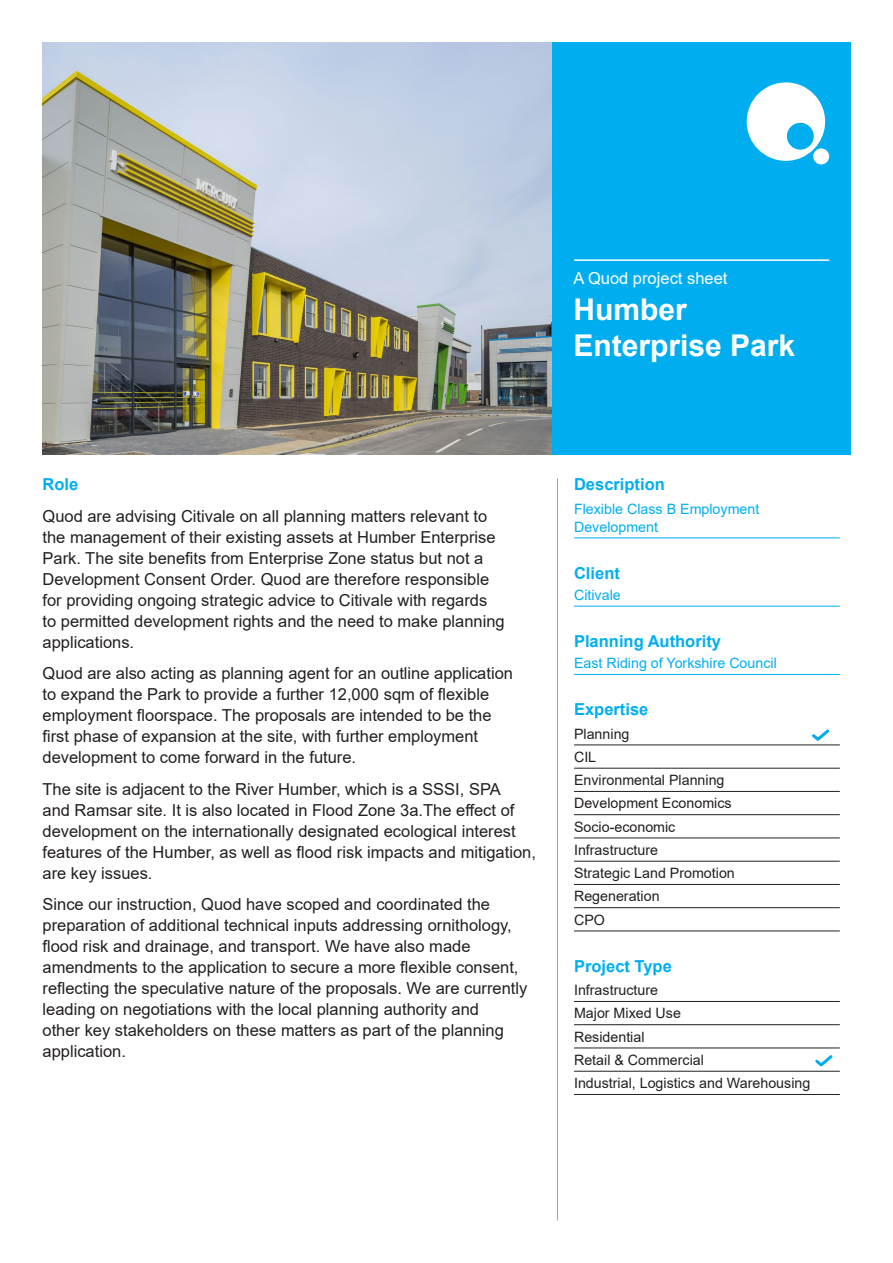
<style>
.page{position:relative;width:893px;height:1263px;background:#fff}
.page>*{position:absolute;margin:0;border:0;box-sizing:border-box;transform-origin:0 0}
.Titles{font:700 30px/36px "Arial";color:#fff}
.Body_Copy{font:16.5px/21px "Arial";color:#231f20}
.t1{font:700 16.5px "Arial";color:#00aeef}
.Titles-2{font:16.5px "Arial";color:#fff}
.t2{font:14.25px "Arial";color:#231f20}
.t3{font:14.25px/18px "Arial";color:#00aeef}
</style>
<div class="page">
<div style="left:551px;top:43px;width:299px;height:412px;background:#00aeef"></div>
<svg style="left:747px;top:82px;width:78px;height:79px"></svg>
<div style="left:813px;top:148px;width:16px;height:16px;background:#fff;border-radius:50%"></div>
<hr style="left:574px;top:259px;width:255px;height:2px;background:#fff">
<img style="left:43px;top:43px;width:508px;height:412px">
<hr style="left:557px;top:478px;width:1px;height:742px;background:#a1a1a5">
<hr style="left:574px;top:538px;width:266px;height:1px;background:#00aeef">
<hr style="left:574px;top:606px;width:266px;height:1px;background:#00aeef">
<hr style="left:574px;top:674px;width:266px;height:1px;background:#00aeef">
<hr style="left:574px;top:745px;width:266px;height:1px;background:#231f20">
<hr style="left:574px;top:768px;width:266px;height:1px;background:#231f20">
<hr style="left:574px;top:791px;width:266px;height:1px;background:#231f20">
<hr style="left:574px;top:814px;width:266px;height:1px;background:#231f20">
<hr style="left:574px;top:838px;width:266px;height:1px;background:#231f20">
<hr style="left:574px;top:861px;width:266px;height:1px;background:#231f20">
<hr style="left:574px;top:884px;width:266px;height:1px;background:#231f20">
<hr style="left:574px;top:907px;width:266px;height:1px;background:#231f20">
<hr style="left:574px;top:931px;width:266px;height:1px;background:#231f20">
<hr style="left:574px;top:1001px;width:266px;height:1px;background:#231f20">
<hr style="left:574px;top:1024px;width:266px;height:1px;background:#231f20">
<hr style="left:574px;top:1048px;width:266px;height:1px;background:#231f20">
<hr style="left:574px;top:1071px;width:266px;height:1px;background:#231f20">
<hr style="left:574px;top:1094px;width:266px;height:1px;background:#231f20">
<svg style="left:812px;top:729px;width:18px;height:12px"></svg>
<svg style="left:815px;top:1055px;width:18px;height:12px"></svg>
<p class="Titles-2" style="left:573px;top:267px;width:156px">A Quod project sheet</p>
<p class="Titles" style="left:573px;top:292px;width:223px">Humber<br>Enterprise Park</p>
<p class="t1" style="left:43px;top:473px;width:37px">Role</p>
<p class="Body_Copy" style="left:43px;top:505px;width:464px">Quod are advising Citivale on all planning matters relevant to the management of their existing assets at Humber Enterprise Park. The site benefits from Enterprise Zone status but not a Development Consent Order. Quod are therefore responsible for providing ongoing strategic advice to Citivale with regards to permitted development rights and the need to make planning applications.</p>
<p class="Body_Copy" style="left:43px;top:663px;width:472px">Quod are also acting as planning agent for an outline application to expand the Park to provide a further 12,000 sqm of flexible employment floorspace. The proposals are intended to be the first phase of expansion at the site, with further employment development to come forward in the future.</p>
<p class="Body_Copy" style="left:43px;top:778px;width:495px">The site is adjacent to the River Humber, which is a SSSI, SPA<br>and Ramsar site. It is also located in Flood Zone 3a.The effect of development on the internationally designated ecological interest features of the Humber, as well as flood risk impacts and mitigation, are key issues.</p>
<p class="Body_Copy" style="left:43px;top:894px;width:486px">Since our instruction, Quod have scoped and coordinated the preparation of additional technical inputs addressing ornithology, flood risk and drainage, and transport. We have also made amendments to the application to secure a more flexible consent, reflecting the speculative nature of the proposals. We are currently leading on negotiations with the local planning authority and<br>other key stakeholders on these matters as part of the planning application.</p>
<p class="t1" style="left:574px;top:473px;width:92px">Description</p>
<p class="t3" style="left:574px;top:500px;width:187px">Flexible Class B Employment<br>Development</p>
<p class="t1" style="left:574px;top:561px;width:47px">Client</p>
<p class="t3" style="left:574px;top:586px;width:48px">Citivale</p>
<p class="t1" style="left:574px;top:630px;width:148px">Planning Authority</p>
<p class="t3" style="left:574px;top:654px;width:204px">East Riding of Yorkshire Council</p>
<p class="t1" style="left:574px;top:698px;width:76px">Expertise</p>
<p class="t2" style="left:574px;top:724px;width:57px">Planning</p>
<p class="t2" style="left:574px;top:747px;width:24px">CIL</p>
<p class="t2" style="left:574px;top:770px;width:152px">Environmental Planning</p>
<p class="t2" style="left:574px;top:794px;width:159px">Development Economics</p>
<p class="t2" style="left:574px;top:817px;width:103px">Socio-economic</p>
<p class="t2" style="left:574px;top:840px;width:85px">Infrastructure</p>
<p class="t2" style="left:574px;top:863px;width:162px">Strategic Land Promotion</p>
<p class="t2" style="left:574px;top:887px;width:87px">Regeneration</p>
<p class="t2" style="left:574px;top:910px;width:32px">CPO</p>
<p class="t1" style="left:574px;top:954px;width:99px">Project Type</p>
<p class="t2" style="left:574px;top:980px;width:85px">Infrastructure</p>
<p class="t2" style="left:574px;top:1004px;width:108px">Major Mixed Use</p>
<p class="t2" style="left:574px;top:1027px;width:72px">Residential</p>
<p class="t2" style="left:574px;top:1050px;width:131px">Retail &amp; Commercial</p>
<p class="t2" style="left:574px;top:1073px;width:238px">Industrial, Logistics and Warehousing</p>
</div>
